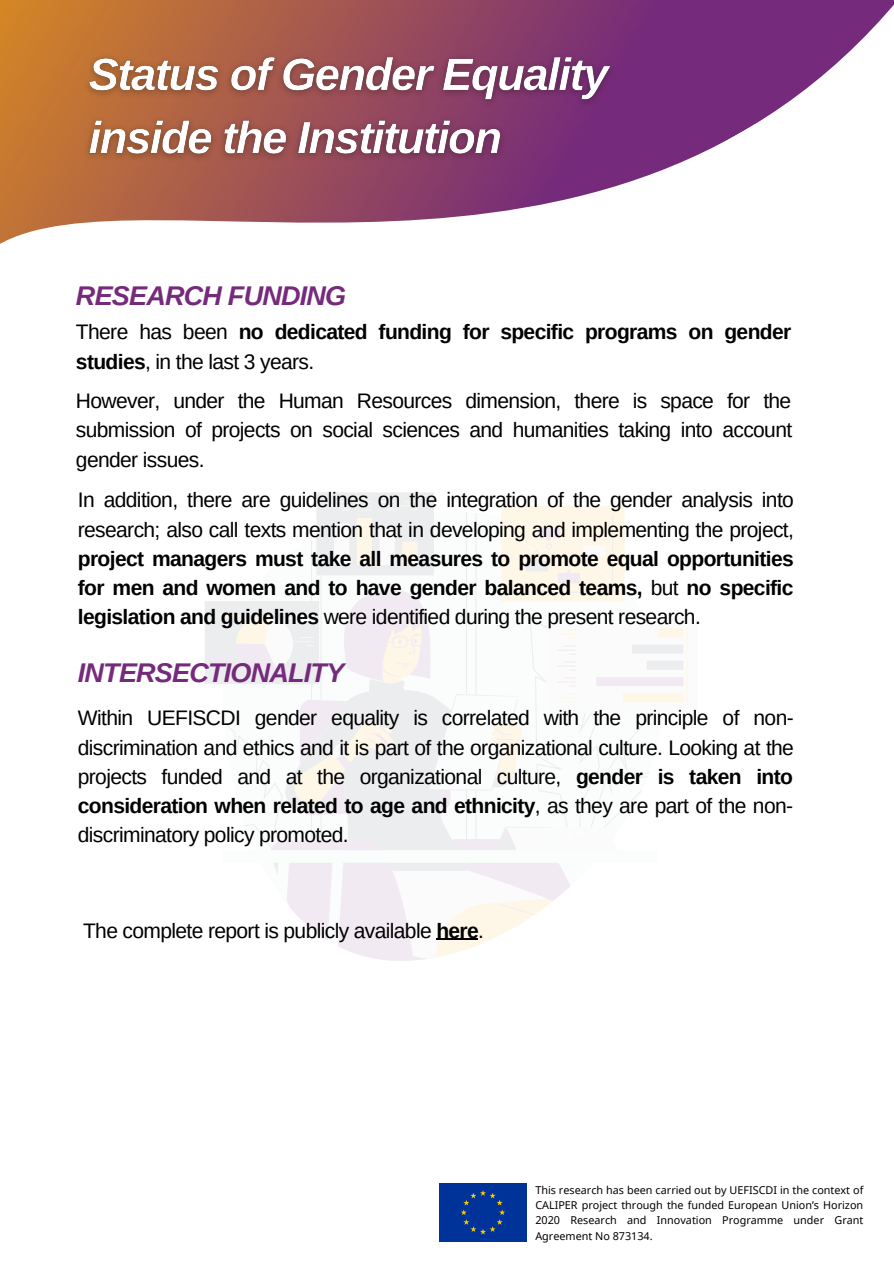
<style>
.page{position:relative;width:894px;height:1264px;background:#fff}
.page>*{position:absolute;margin:0;border:0;box-sizing:border-box;transform-origin:0 0}
.t1{font:italic 700 27px "Arimo";letter-spacing:-.03em;color:#752a7b}
.t2{font:21px/29.2px "Arimo";letter-spacing:-.03em;color:#000;text-align:justify}
.t3{font:700 21px/29.2px "Arimo";letter-spacing:-.03em;color:#000}
.t4{font:10.8px/15.1px "Noto Sans";color:#000;text-align:justify}
.s1{font-weight:400}
.s2{font-weight:700}
</style>
<div class="page">
<svg style="left:0;top:0;width:893px;height:244px"></svg>
<svg style="left:205px;top:492px;width:229px;height:192px"></svg>
<svg style="left:212px;top:498px;width:471px;height:462px"></svg>
<img style="left:78px;top:39px;width:551px;height:137px">
<hr style="left:436px;top:938px;width:42px;height:1px;background:#000">
<div style="left:440px;top:1183px;width:86px;height:58px;background:#039"></div>
<p class="t1" style="left:76px;top:281px;width:272px">RESEARCH FUNDING</p>
<p class="t3" style="left:76px;top:317px;width:716px"><span class="s1">There has been</span> no dedicated funding for specific programs on gender studies<span class="s1">, in the last 3 years.</span></p>
<p class="t2" style="left:76px;top:386px;width:717px">However, under the Human Resources dimension, there is space for the submission of projects on social sciences and humanities taking into account gender issues.</p>
<p class="t2" style="left:78px;top:485px;width:717px">In addition, there are guidelines on the integration of the gender analysis into research; also call texts mention that in developing and implementing the project, <span class="s2">project managers must take all measures to promote equal opportunities for men and women and to have gender balanced teams,</span> but <span class="s2">no specific legislation and guidelines</span> were identified during the present research.</p>
<p class="t1" style="left:78px;top:657px;width:268px">INTERSECTIONALITY</p>
<p class="t2" style="left:78px;top:703px;width:717px">Within UEFISCDI gender equality is correlated with the principle of non&shy;discrimination and ethics and it is part of the organizational culture. Looking at the projects funded and at the organizational culture, <span class="s2">gender is taken into consideration when related to age and ethnicity</span>, as they are part of the non&shy;discriminatory policy promoted.</p>
<p class="t2" style="left:83px;top:915px;width:402px">The complete report is publicly available <span class="s2">here</span>.</p>
<p class="t4" style="left:535px;top:1182px;width:329px">This research has been carried out by UEFISCDI in the context of CALIPER project through the funded European Union’s Horizon 2020 Research and Innovation Programme under Grant Agreement No 873134.</p>
</div>
